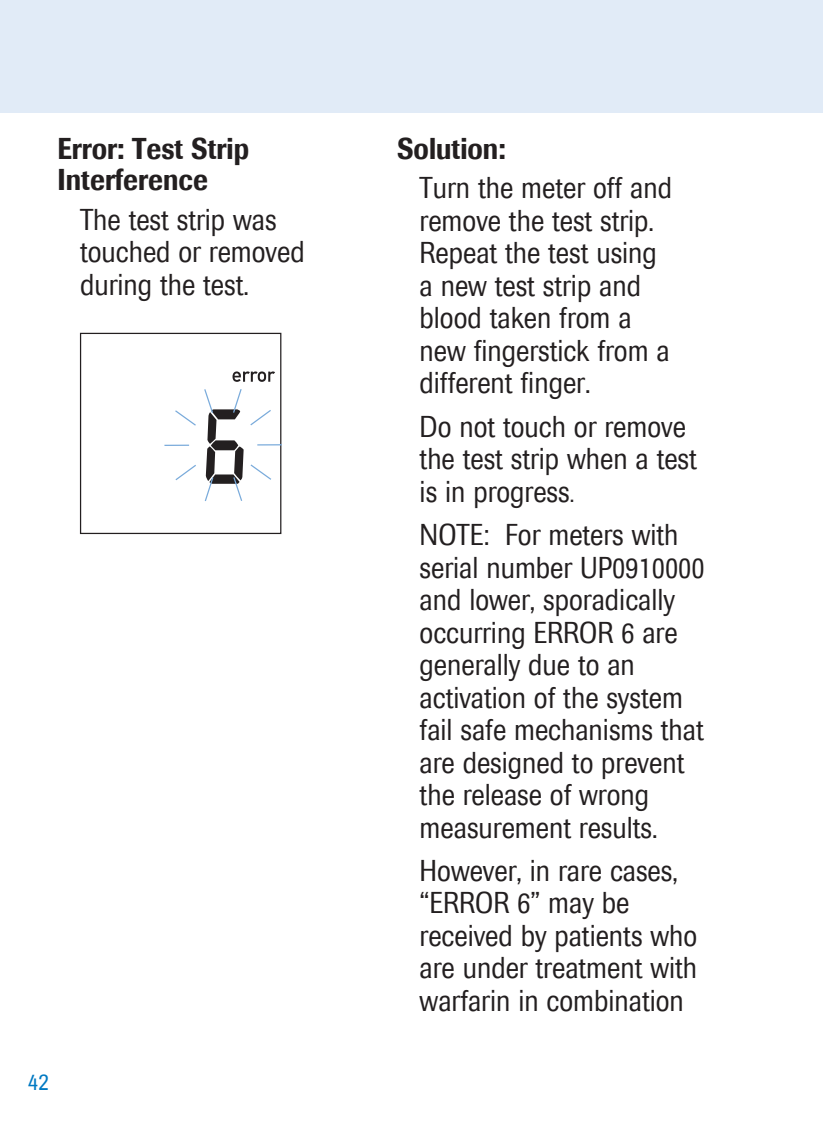
<style>
.page{position:relative;width:823px;height:1134px;background:#fff}
.page>*{position:absolute;margin:0;border:0;box-sizing:border-box;transform-origin:0 0}
.t1{font:30px/32.5px "Imago";color:#231f20;scale:.88 1}
.t2{font:500 30px/31.2px "Imago";color:#231f20;scale:.88 1}
.t3{font:23.75px "Imago";color:#0079c2;scale:.88 1}
.s1{font-size:25px}
</style>
<div class="page">
<div style="left:0;top:0;width:822px;height:112px;background:#e1ebf7"></div>
<div style="left:80px;top:333px;width:201px;height:201px;border:1px solid #231f20"></div>
<svg style="left:164px;top:342px;width:118px;height:186px"></svg>
<p class="t2" style="left:58px;top:132px;width:219px">Error: Test Strip<br>Interference</p>
<p class="t1" style="left:80px;top:203px;width:256px">The test strip was touched or removed during the test.</p>
<p class="t3" style="left:28px;top:1067px;width:25px">42</p>
<p class="t2" style="left:397px;top:132px;width:125px">Solution:</p>
<p class="t1" style="left:419px;top:171px;width:288px">Turn the meter off and remove the test strip.<br>Repeat the test using a new test strip and blood taken from a new fingerstick from a different finger.</p>
<p class="t1" style="left:419px;top:410px;width:316px">Do not touch or remove the test strip when a test is in progress<span class="s1">.</span></p>
<p class="t1" style="left:419px;top:518px;width:325px">NOTE: For meters with serial number UP0910000 and lower, sporadically occurring ERROR 6 are generally due to an activation of the system fail safe mechanisms that are designed to prevent the release of wrong measurement results.</p>
<p class="t1" style="left:419px;top:854px;width:317px">However, in rare cases, “ERROR 6” may be received by patients who are under treatment with warfarin in combination</p>
</div>
